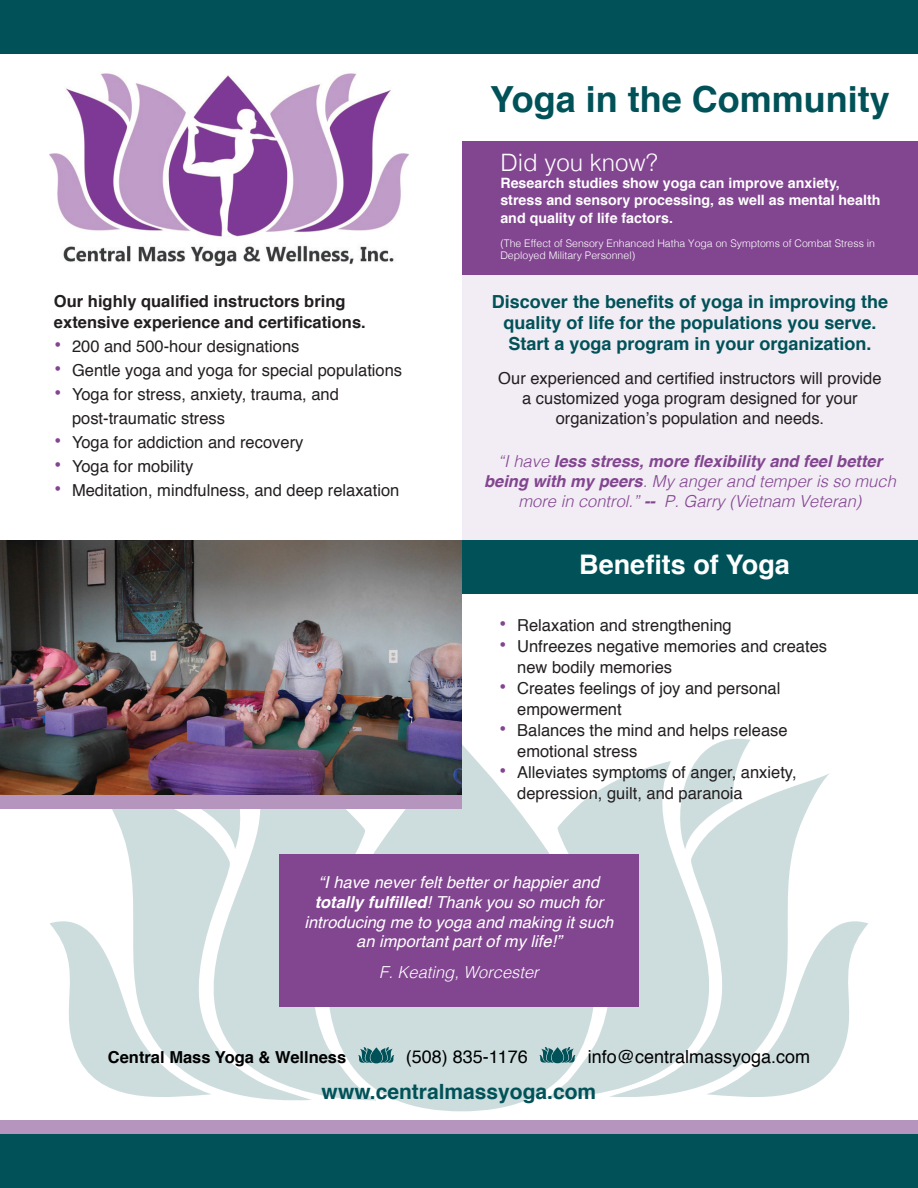
<style>
.page{position:relative;width:918px;height:1188px;background:#fff}
.page>*{position:absolute;margin:0;border:0;box-sizing:border-box;transform-origin:0 0}
.t1{font:700 36px "Helvetica";color:#005258}
.t2{font:700 27px "Helvetica";color:#fff}
.t3{font:300 24px "Helvetica";color:#fff}
.t4{font:700 21px "Helvetica";color:#005258}
.t5{font:700 18px/21px "Helvetica";color:#005258;text-align:center}
.t6{font:18px "Helvetica";color:#000}
.t7{font:16.5px/21px "Helvetica";color:#231f20}
.t8{font:italic 16.5px/19.8px "Helvetica";color:#fff;text-align:center}
.t9{font:italic 300 16.5px/19.8px "Helvetica";color:#824590;text-align:center}
.t10{font:700 16.5px/21px "Helvetica";color:#231f20}
.t11{font:700 16.5px "Helvetica";color:#000}
.t12{font:italic 300 16.5px "Helvetica";color:#fff}
.t13{font:700 14.25px/17.5px "Helvetica";color:#fff}
.t14{font:300 10.5px/12px "Helvetica";color:#fff}
.s1{font-weight:700;font-size:21px;color:#824590}
.s2{font-weight:700}
</style>
<div class="page">
<div style="left:0;top:0;width:918px;height:54px;background:#005258"></div>
<div style="left:0;top:1134px;width:918px;height:54px;background:#005258"></div>
<div style="left:0;top:1120px;width:918px;height:14px;background:#b595be"></div>
<svg style="left:714px;top:773px;width:116px;height:134px;fill:#cdddde"></svg>
<svg style="left:597px;top:761px;width:117px;height:336px;background:#d4e1e2"></svg>
<svg style="left:312px;top:808px;width:14px;height:288px;background:#d2dfe1"></svg>
<svg style="left:91px;top:808px;width:221px;height:293px;fill:#cdddde"></svg>
<svg style="left:671px;top:738px;width:79px;height:111px"></svg>
<svg style="left:170px;top:808px;width:79px;height:41px"></svg>
<svg style="left:50px;top:907px;width:162px;height:194px"></svg>
<svg style="left:706px;top:907px;width:162px;height:190px"></svg>
<svg style="left:326px;top:745px;width:271px;height:366px;fill:#cdddde"></svg>
<div style="left:279px;top:854px;width:360px;height:152px;background:#824590"></div>
<img style="left:50px;top:73px;width:359px;height:193px">
<div style="left:462px;top:273px;width:456px;height:267px;background:#f2ecf4"></div>
<div style="left:462px;top:141px;width:456px;height:133px;background:#824590"></div>
<div style="left:0;top:795px;width:462px;height:13px;background:#b595be"></div>
<div style="left:462px;top:540px;width:456px;height:54px;background:#005258"></div>
<svg style="left:539px;top:1047px;width:15px;height:16px"></svg>
<svg style="left:561px;top:1047px;width:14px;height:16px"></svg>
<svg style="left:552px;top:1047px;width:12px;height:16px"></svg>
<svg style="left:358px;top:1047px;width:15px;height:16px"></svg>
<svg style="left:380px;top:1047px;width:14px;height:16px"></svg>
<svg style="left:370px;top:1047px;width:12px;height:16px"></svg>
<img style="left:0;top:540px;width:462px;height:255px">
<p class="t10" style="left:54px;top:291px;width:313px">Our highly qualified instructors bring extensive experience and certifications.</p>
<p class="t7" style="left:54px;top:336px;width:247px"><span class="s1">•</span> 200 and 500-hour designations</p>
<p class="t7" style="left:54px;top:360px;width:350px"><span class="s1">•</span> Gentle yoga and yoga for special populations</p>
<p class="t7" style="left:72px;top:383px;width:268px;line-height:24px;text-indent:-18px"><span class="s1">•</span> Yoga for stress, anxiety, trauma, and post-traumatic stress</p>
<p class="t7" style="left:54px;top:432px;width:251px"><span class="s1">•</span> Yoga for addiction and recovery</p>
<p class="t7" style="left:54px;top:456px;width:141px"><span class="s1">•</span> Yoga for mobility</p>
<p class="t7" style="left:54px;top:480px;width:347px"><span class="s1">•</span> Meditation, mindfulness, and deep relaxation</p>
<h1 class="t1" style="left:490px;top:71px;width:401px">Yoga in the Community</h1>
<h3 class="t3" style="left:500px;top:142px;width:159px">Did you know?</h3>
<p class="t13" style="left:500px;top:174px;width:382px">Research studies show yoga can improve anxiety, stress and sensory processing, as well as mental health and quality of life factors.</p>
<p class="t14" style="left:500px;top:237px;width:376px">(The Effect of Sensory Enhanced Hatha Yoga on Symptoms of Combat Stress in<br>Deployed Military Personnel)</p>
<p class="t5" style="left:492px;top:292px;width:398px">Discover the benefits of yoga in improving the quality of life for the populations you serve.<br>Start a yoga program in your organization.</p>
<p class="t7" style="left:498px;top:369px;width:385px;line-height:19.8px;text-align:center">Our experienced and certified instructors will provide a customized yoga program designed for your organization’s population and needs.</p>
<p class="t9" style="left:484px;top:450px;width:413px">“I have <span class="s2">less stress, more flexibility and feel better being with my peers</span>. My anger and temper is so much more in control.” <span class="s2">--</span> P. Garry (Vietnam Veteran)</p>
<h2 class="t2" style="left:579px;top:542px;width:212px">Benefits of Yoga</h2>
<p class="t7" style="left:499px;top:615px;width:234px"><span class="s1">•</span> Relaxation and strengthening</p>
<p class="t7" style="left:517px;top:636px;width:311px;text-indent:-18px"><span class="s1">•</span> Unfreezes negative memories and creates new bodily memories</p>
<p class="t7" style="left:517px;top:678px;width:265px;text-indent:-18px"><span class="s1">•</span> Creates feelings of joy and personal empowerment</p>
<p class="t7" style="left:517px;top:720px;width:272px;text-indent:-18px"><span class="s1">•</span> Balances the mind and helps release emotional stress</p>
<p class="t7" style="left:517px;top:762px;width:281px;text-indent:-18px"><span class="s1">•</span> Alleviates symptoms of anger, anxiety, depression, guilt, and paranoia</p>
<p class="t8" style="left:304px;top:873px;width:311px">“I have never felt better or happier and <span class="s2">totally fulfilled</span>! Thank you so much for introducing me to yoga and making it such an important part of my life!”</p>
<p class="t12" style="left:379px;top:958px;width:161px">F. Keating, Worcester</p>
<p class="t11" style="left:108px;top:1043px;width:240px">Central Mass Yoga &amp; Wellness</p>
<p class="t6" style="left:406px;top:1042px;width:123px">(508) 835-1176</p>
<p class="t6" style="left:588px;top:1042px;width:224px">info@centralmassyoga.com</p>
<p class="t4" style="left:322px;top:1074px;width:276px">www.centralmassyoga.com</p>
</div>
